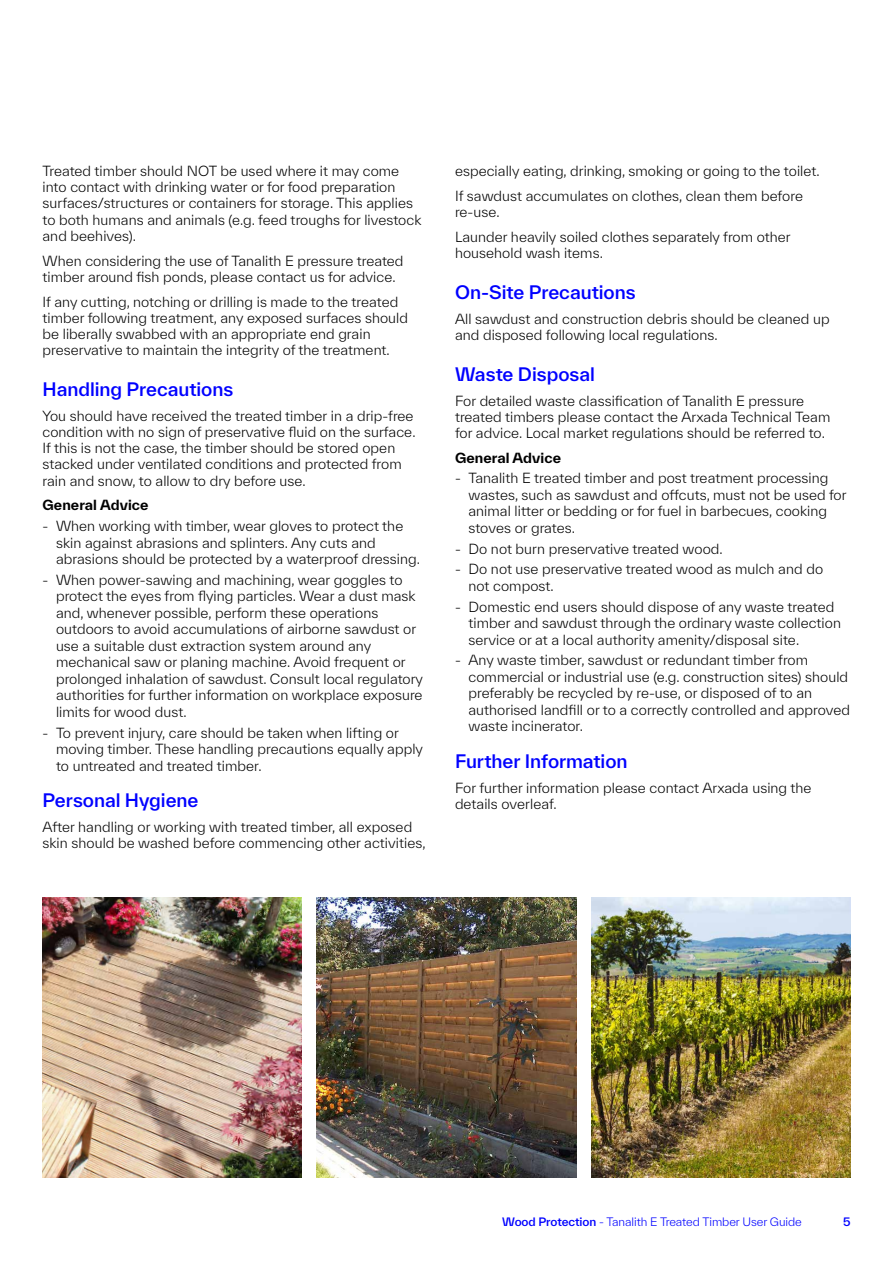
<style>
.page{position:relative;width:893px;height:1263px;background:#fff}
.page>*{position:absolute;margin:0;border:0;box-sizing:border-box;transform-origin:0 0}
.t1{font:500 18px "TWK Everett";letter-spacing:-.005em;color:#00f}
.t2{font:300 13.5px/16.5px "TWK Everett";letter-spacing:.005em;color:#000}
.t3{font:700 13.5px "TWK Everett";letter-spacing:.005em;color:#000}
.t4{font:300 11.25px "TWK Everett";letter-spacing:-.005em;color:#00f}
.t5{font:500 11.25px "TWK Everett";color:#00f}
.s1{font-weight:500}
</style>
<div class="page">
<img style="left:43px;top:898px;width:259px;height:280px">
<img style="left:591px;top:898px;width:259px;height:280px">
<img style="left:317px;top:898px;width:259px;height:280px">
<p class="t2" style="left:43px;top:163px;width:380px">Treated timber should NOT be used where it may come into contact with drinking water or for food preparation surfaces/structures or containers for storage. This applies to both humans and animals (e.g. feed troughs for livestock and beehives).</p>
<p class="t2" style="left:43px;top:252px;width:363px">When considering the use of Tanalith E pressure treated timber around fish ponds, please contact us for advice.</p>
<p class="t2" style="left:43px;top:293px;width:367px">If any cutting, notching or drilling is made to the treated timber following treatment, any exposed surfaces should be liberally swabbed with an appropriate end grain preservative to maintain the integrity of the treatment.</p>
<h1 class="t1" style="left:43px;top:377px;width:192px">Handling Precautions</h1>
<p class="t2" style="left:43px;top:407px;width:375px">You should have received the treated timber in a drip-free condition with no sign of preservative fluid on the surface.<br>If this is not the case, the timber should be stored open stacked under ventilated conditions and protected from rain and snow, to allow to dry before use.</p>
<p class="t3" style="left:43px;top:496px;width:108px">General Advice</p>
<p class="t2" style="left:56px;top:518px;width:366px;text-indent:-13px">- When working with timber, wear gloves to protect the skin against abrasions and splinters. Any cuts and abrasions should be protected by a waterproof dressing.</p>
<p class="t2" style="left:56px;top:571px;width:369px;text-indent:-13px">- When power-sawing and machining, wear goggles to protect the eyes from flying particles. Wear a dust mask and, whenever possible, perform these operations outdoors to avoid accumulations of airborne sawdust or use a suitable dust extraction system around any mechanical saw or planing machine. Avoid frequent or prolonged inhalation of sawdust. Consult local regulatory authorities for further information on workplace exposure limits for wood dust.</p>
<p class="t2" style="left:56px;top:724px;width:368px;text-indent:-13px">- To prevent injury, care should be taken when lifting or moving timber. These handling precautions equally apply to untreated and treated timber.</p>
<h1 class="t1" style="left:43px;top:788px;width:158px">Personal Hygiene</h1>
<p class="t2" style="left:43px;top:819px;width:385px">After handling or working with treated timber, all exposed skin should be washed before commencing other activities,</p>
<p class="t2" style="left:455px;top:159px;width:366px;line-height:24.8px">especially eating, drinking, smoking or going to the toilet.<br>If sawdust accumulates on clothes, clean them before</p>
<p class="t2" style="left:455px;top:199px;width:337px;line-height:24.8px">re-use.<br>Launder heavily soiled clothes separately from other</p>
<p class="t2" style="left:455px;top:244px;width:149px">household wash items.</p>
<h1 class="t1" style="left:455px;top:279px;width:182px">On-Site Precautions</h1>
<p class="t2" style="left:455px;top:310px;width:376px">All sawdust and construction debris should be cleaned up and disposed following local regulations.</p>
<h1 class="t1" style="left:455px;top:361px;width:141px">Waste Disposal</h1>
<p class="t2" style="left:455px;top:392px;width:377px">For detailed waste classification of Tanalith E pressure treated timbers please contact the Arxada Technical Team for advice. Local market regulations should be referred to.</p>
<p class="t3" style="left:455px;top:448px;width:108px">General Advice</p>
<p class="t2" style="left:468px;top:470px;width:380px;text-indent:-14px">- Tanalith E treated timber and post treatment processing wastes, such as sawdust and offcuts, must not be used for animal litter or bedding or for fuel in barbecues, cooking stoves or grates.</p>
<p class="t2" style="left:455px;top:540px;width:269px">- Do not burn preservative treated wood.</p>
<p class="t2" style="left:468px;top:561px;width:356px;text-indent:-14px">- Do not use preservative treated wood as mulch and do not compost.</p>
<p class="t2" style="left:468px;top:598px;width:374px;text-indent:-14px">- Domestic end users should dispose of any waste treated timber and sawdust through the ordinary waste collection service or at a local authority amenity/disposal site.</p>
<p class="t2" style="left:468px;top:652px;width:383px;text-indent:-14px">- Any waste timber, sawdust or redundant timber from commercial or industrial use (e.g. construction sites) should preferably be recycled by re-use, or disposed of to an authorised landfill or to a correctly controlled and approved waste incinerator.</p>
<h1 class="t1" style="left:455px;top:749px;width:174px">Further Information</h1>
<p class="t2" style="left:455px;top:780px;width:358px">For further information please contact Arxada using the details overleaf.</p>
<p class="t4" style="left:502px;top:1214px;width:301px"><span class="s1">Wood Protection</span> - Tanalith E Treated Timber User Guide</p>
<p class="t5" style="left:843px;top:1214px;width:9px">5</p>
</div>
